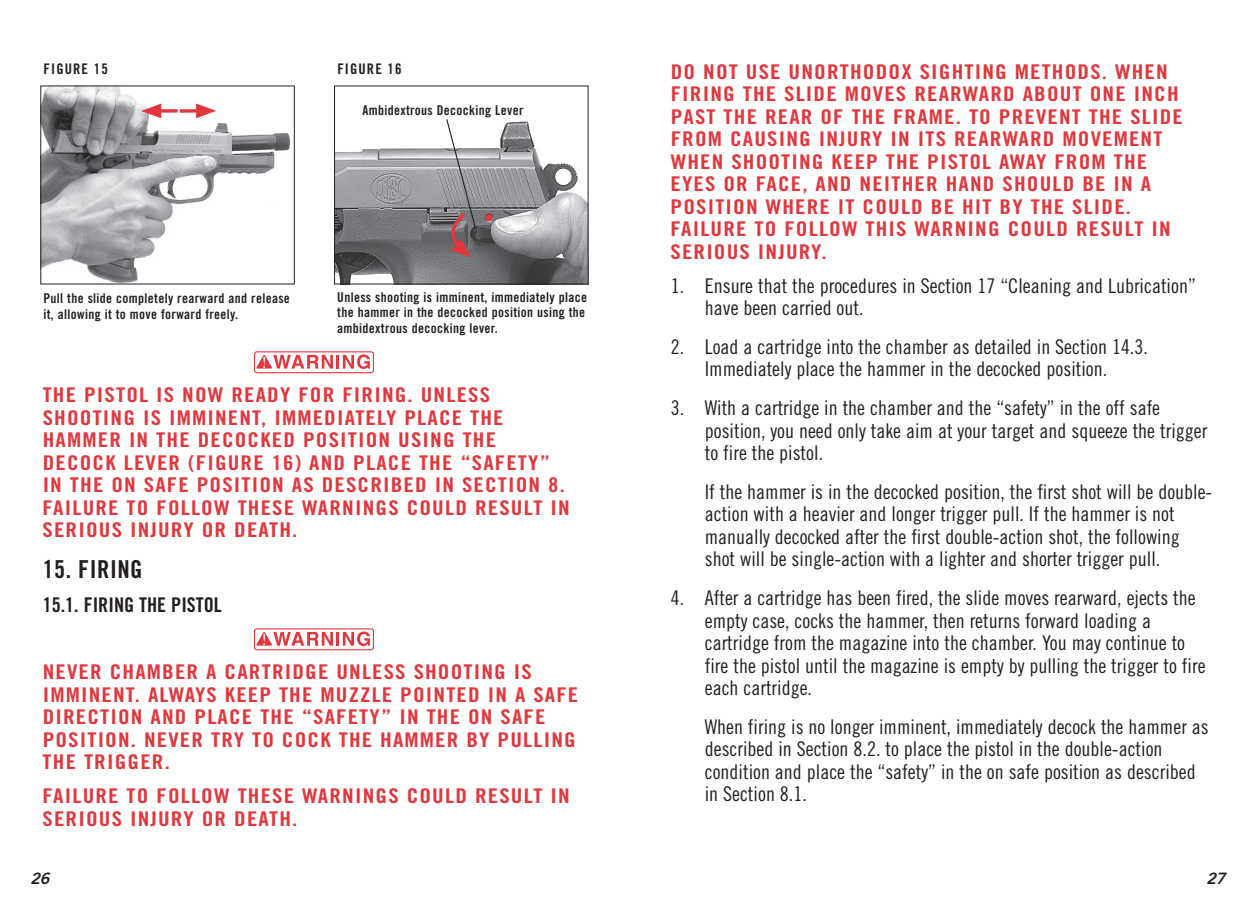
<style>
.page{position:relative;width:1256px;height:912px;background:#fff}
.page>*{position:absolute;margin:0;border:0;box-sizing:border-box;transform-origin:0 0}
.t1{font:24.75px "Trade Gothic Bold Cond Twenty";letter-spacing:.02em;color:#231f20}
.t2{font:20.25px/22.5px "Trade Gothic Cond Eighteen";color:#231f20}
.t3{font:20.25px/22.5px "Trade Gothic Bold Cond Twenty";letter-spacing:.05em;color:#e1373d;scale:1.15 1}
.t4{font:20.25px "Trade Gothic Bold Cond Twenty";color:#231f20}
.t5{font:italic 15.75px "Trade Gothic Bold Two";color:#231f20}
.t6{font:14.62px "Trade Gothic Bold Cond Twenty";letter-spacing:.075em;color:#231f20}
.t7{font:13.5px/15.8px "Trade Gothic Bold Cond Twenty";letter-spacing:.025em;color:#231f20}
</style>
<div class="page">
<svg style="left:254px;top:351px;width:120px;height:22px"></svg>
<svg style="left:254px;top:628px;width:120px;height:22px"></svg>
<img style="left:42px;top:88px;width:248px;height:194px">
<svg style="left:180px;top:109px;width:16px;height:4px"></svg>
<svg style="left:196px;top:103px;width:20px;height:15px"></svg>
<svg style="left:161px;top:109px;width:16px;height:4px"></svg>
<svg style="left:141px;top:103px;width:20px;height:15px"></svg>
<img style="left:336px;top:121px;width:250px;height:161px">
<div style="left:334px;top:86px;width:254px;height:198px;border:1px solid #231f20"></div>
<svg style="left:441px;top:119px;width:35px;height:138px"></svg>
<div style="left:485px;top:214px;width:7px;height:7px;background:#e1373d;border-radius:50%"></div>
<p class="t6" style="left:44px;top:60px;width:30px">FIGURE</p>
<p class="t6" style="left:94px;top:60px;width:16px">15</p>
<p class="t6" style="left:337px;top:60px;width:30px">FIGURE</p>
<p class="t6" style="left:387px;top:60px;width:16px">16</p>
<p class="t7" style="left:362px;top:102px;width:163px">AMBIDEXTROUS DECOCKING LEVER</p>
<p class="t7" style="left:44px;top:290px;width:248px">PULL THE SLIDE COMPLETELY REARWARD AND RELEASE<br>IT, ALLOWING IT TO MOVE FORWARD FREELY.</p>
<p class="t7" style="left:337px;top:289px;width:251px">UNLESS SHOOTING IS IMMINENT, IMMEDIATELY PLACE<br>THE HAMMER IN THE DECOCKED POSITION USING THE<br>AMBIDEXTROUS DECOCKING LEVER.</p>
<p class="t3" style="left:43px;top:383px;width:74px">THE PISTOL</p>
<p class="t3" style="left:43px;top:383px;width:370px;text-indent:113px">IS NOW READY FOR FIRING. UNLESS<br>SHOOTING IS IMMINEN</p>
<p class="t3" style="left:252px;top:406px;width:39px">T, IMME</p>
<p class="t3" style="left:324px;top:406px;width:146px">DIATELY PLACE THE</p>
<p class="t3" style="left:43px;top:428px;width:385px;text-align:right">IN THE DECOCKED POSITION USING THE<br>DECOCK LEVER (FIGURE 16) AND PLACE THE “SAFE</p>
<p class="t3" style="left:43px;top:428px;width:13px">HAMMER</p>
<p class="t3" style="left:518px;top:451px;width:29px">TY”</p>
<p class="t3" style="left:43px;top:473px;width:99px">IN THE ON SAFE</p>
<p class="t3" style="left:197px;top:473px;width:322px">POSITION AS DESCRIBED IN SECTION 8.</p>
<p class="t3" style="left:43px;top:496px;width:46px">FAILURE</p>
<p class="t3" style="left:127px;top:496px;width:116px">TO FOLLOW THESE</p>
<p class="t3" style="left:302px;top:496px;width:12px">WARN</p>
<p class="t3" style="left:355px;top:496px;width:115px">INGS COULD RESU</p>
<p class="t3" style="left:523px;top:496px;width:39px">LT IN</p>
<p class="t3" style="left:43px;top:518px;width:223px">SERIOUS INJURY OR DEATH.</p>
<p class="t1" style="left:43px;top:553px;width:101px">15. FIRING</p>
<p class="t4" style="left:43px;top:592px;width:181px">15.1. FIRING THE PISTOL</p>
<p class="t3" style="left:43px;top:660px;width:81px">NEVER CHAM</p>
<p class="t3" style="left:162px;top:660px;width:193px">BER A CARTRIDGE UNLESS</p>
<p class="t3" style="left:414px;top:660px;width:103px">SHOOTING IS</p>
<p class="t3" style="left:43px;top:683px;width:51px">IMMINEN</p>
<p class="t3" style="left:126px;top:683px;width:181px">T. ALWAYS KEE P THE MUZZ</p>
<p class="t3" style="left:372px;top:683px;width:151px">LE POINTED IN A SAFE</p>
<p class="t3" style="left:43px;top:705px;width:246px">DIRECTION AND PLACE THE “SAFE</p>
<p class="t3" style="left:43px;top:705px;width:409px;text-indent:316px">TY” IN THE ON SAFE<br>POSITION. NEVER TRY TO COCK THE HAMMER</p>
<p class="t3" style="left:466px;top:728px;width:97px">BY PULLING</p>
<p class="t3" style="left:43px;top:745px;width:112px;line-height:33.8px">THE TRIGGER.<br>FAILURE</p>
<p class="t3" style="left:127px;top:784px;width:116px">TO FOLLOW THESE</p>
<p class="t3" style="left:302px;top:784px;width:12px">WARN</p>
<p class="t3" style="left:355px;top:784px;width:115px">INGS COULD RESU</p>
<p class="t3" style="left:523px;top:784px;width:39px">LT IN</p>
<p class="t3" style="left:43px;top:806px;width:223px">SERIOUS INJURY OR DEATH.</p>
<p class="t3" style="left:670px;top:60px;width:179px">DO NOT USE UNORTHODOX</p>
<p class="t3" style="left:919px;top:60px;width:195px">SIGHTI NG METHODS. WHEN</p>
<p class="t3" style="left:670px;top:82px;width:73px">FIRING THE</p>
<p class="t3" style="left:784px;top:82px;width:125px">SLIDE MOVES REARWAR</p>
<p class="t3" style="left:1003px;top:82px;width:152px">D ABOUT ONE INCH</p>
<p class="t3" style="left:670px;top:105px;width:93px">PAST THE REAR</p>
<p class="t3" style="left:820px;top:105px;width:75px">OF THE FRAME</p>
<p class="t3" style="left:670px;top:105px;width:445px;text-indent:285px">. TO PREVENT THE SLIDE<br>FROM CAUSING INJURY IN ITS REARWAR</p>
<p class="t3" style="left:1042px;top:127px;width:63px">D MOVEMEN</p>
<p class="t3" style="left:1153px;top:127px;width:9px">T</p>
<p class="t3" style="left:670px;top:150px;width:13px">WHEN</p>
<p class="t3" style="left:731px;top:150px;width:209px">SHOOTING KEEP THE PISTOL</p>
<p class="t3" style="left:999px;top:150px;width:130px">AWAY FROM THE</p>
<p class="t3" style="left:670px;top:172px;width:212px">EYES OR FACE, AN D NEITHER</p>
<p class="t3" style="left:945px;top:172px;width:11px">HAN</p>
<p class="t3" style="left:983px;top:172px;width:147px">D SHOULD BE IN A</p>
<p class="t3" style="left:670px;top:195px;width:95px">POSITION WHERE</p>
<p class="t3" style="left:838px;top:195px;width:256px">IT COULD BE HIT BY THE SLIDE.</p>
<p class="t3" style="left:670px;top:217px;width:46px">FAILURE</p>
<p class="t3" style="left:754px;top:217px;width:152px">TO FOLLOW THIS WARN</p>
<p class="t3" style="left:967px;top:217px;width:105px">ING COULD RESU</p>
<p class="t3" style="left:1124px;top:217px;width:39px">LT IN</p>
<p class="t3" style="left:670px;top:240px;width:137px">SERIOUS INJURY.</p>
<p class="t2" style="left:705px;top:274px;width:492px;text-indent:-34px">1. Ensure that the procedures in Section 17 “Cleaning and Lubrication” have been carried out.</p>
<p class="t2" style="left:670px;top:335px;width:479px;text-align:center">2. Load a cartridge into the chamber as detailed in Section 14.3.<br>Immediately place the hammer in the decocked position.</p>
<p class="t2" style="left:705px;top:396px;width:504px;text-indent:-34px">3. With a cartridge in the chamber and the “safety” in the off safe position, you need only take aim at your target and squeeze the trigger to fire the pistol.</p>
<p class="t2" style="left:705px;top:480px;width:509px">If the hammer is in the decocked position, the first shot will be double&shy;action with a heavier and longer trigger pull. If the hammer is not manually decocked after the first double-action shot, the following shot will be single-action with a lighter and shorter trigger pull.</p>
<p class="t2" style="left:705px;top:586px;width:502px;text-indent:-34px">4. After a cartridge has been fired, the slide moves rearward, ejects the empty case, cocks the hammer, then returns forward loading a cartridge from the magazine into the chamber. You may continue to fire the pistol until the magazine is empty by pulling the trigger to fire each cartridge.</p>
<p class="t2" style="left:705px;top:715px;width:505px">When firing is no longer imminent, immediately decock the hammer as described in Section 8.2. to place the pistol in the double-action condition and place the “safety” in the on safe position as described in Section 8.1.</p>
<p class="t5" style="left:31px;top:868px;width:20px">26</p>
<p class="t5" style="left:1206px;top:868px;width:20px">27</p>
</div>
